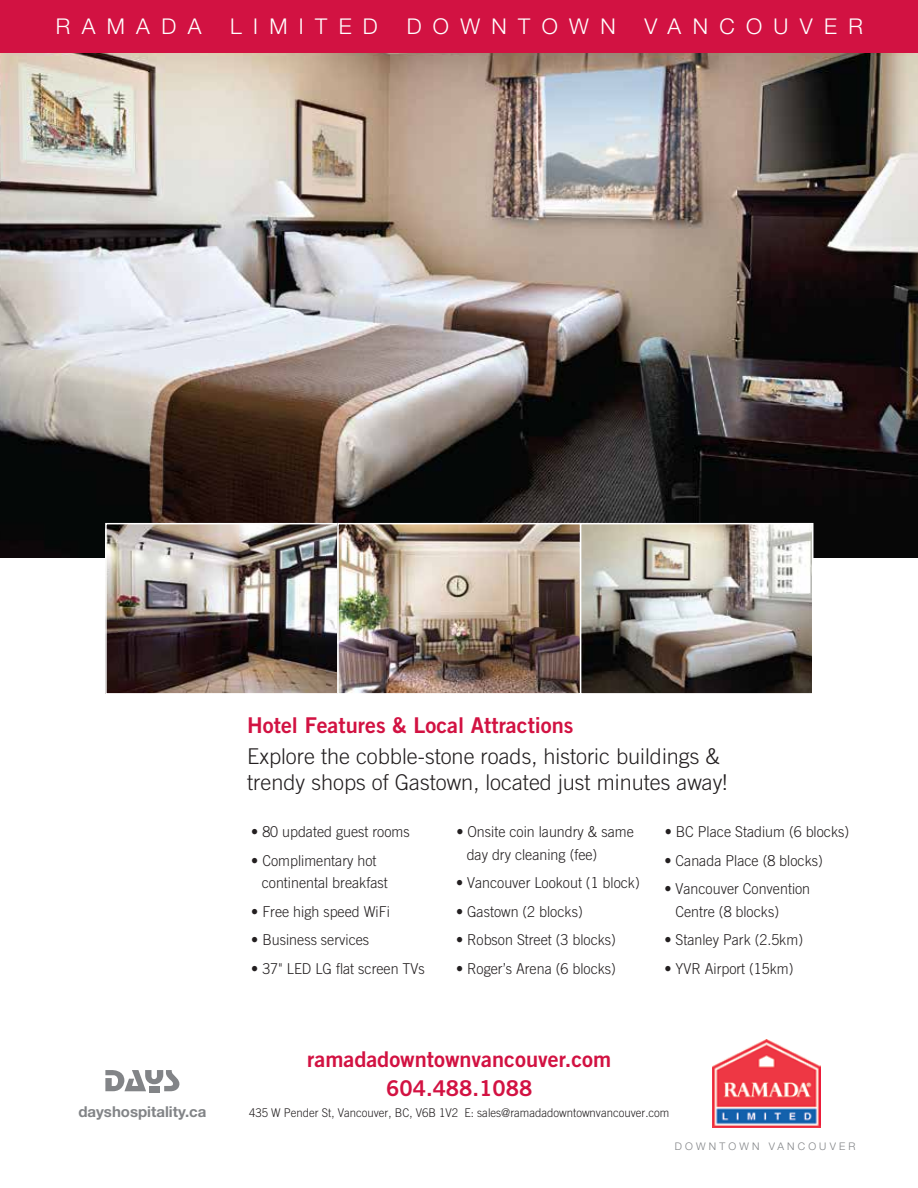
<style>
.page{position:relative;width:918px;height:1188px;background:#fff}
.page>*{position:absolute;margin:0;border:0;box-sizing:border-box;transform-origin:0 0}
.t1{font:300 21.75px/25.5px "Trade Gothic";color:#231f20}
.t2{font:21.75px/28.5px "Trade Gothic Bold Two";color:#d21242;text-align:center}
.t3{font:300 21.75px "Helvetica Neue";letter-spacing:.525em;color:#fff}
.t4{font:300 15px/22.5px "Trade Gothic";color:#231f20;scale:.95 1}
.t5{font:700 15px "Helvetica Neue";color:#828487}
.t6{font:300 12px "Trade Gothic";color:#231f20;scale:.95 1}
.t7{font:300 10.5px "Helvetica Neue";letter-spacing:.3em;color:#828487}
</style>
<div class="page">
<img style="left:0;top:53px;width:917px;height:504px">
<img style="left:108px;top:526px;width:702px;height:165px">
<div style="left:105px;top:523px;width:234px;height:171px;border:2px solid #fff"></div>
<div style="left:337px;top:523px;width:244px;height:171px;border:2px solid #fff"></div>
<div style="left:580px;top:523px;width:233px;height:171px;border:2px solid #fff"></div>
<div style="left:149px;top:1086px;width:10px;height:7px;background:#828487"></div>
<svg style="left:105px;top:1070px;width:74px;height:21px"></svg>
<div style="left:0;top:0;width:917px;height:53px;background:#d21242"></div>
<img style="left:712px;top:1039px;width:108px;height:88px">
<h1 class="t3" style="left:56px;top:13px;width:147px">RAMADA</h1>
<h1 class="t3" style="left:230px;top:13px;width:149px">LIMITED</h1>
<h1 class="t3" style="left:406px;top:13px;width:210px">DOWNTOWN</h1>
<h1 class="t3" style="left:644px;top:13px;width:220px">VANCOUVER</h1>
<h1 class="t2" style="left:247px;top:710px;width:328px">Hotel Features &amp; Local Attractions</h1>
<h1 class="t1" style="left:247px;top:743px;width:481px">Explore the cobble-stone roads, historic buildings &amp; trendy shops of Gastown, located just minutes away!</h1>
<p class="t4" style="left:251px;top:820px;width:168px">• 80 updated guest rooms</p>
<p class="t4" style="left:262px;top:849px;width:134px;text-indent:-11px">• Complimentary hot continental breakfast</p>
<p class="t4" style="left:251px;top:900px;width:147px">• Free high speed WiFi</p>
<p class="t4" style="left:251px;top:928px;width:126px">• Business services</p>
<p class="t4" style="left:251px;top:957px;width:184px">• 37" LED LG flat screen TVs</p>
<p class="t4" style="left:466px;top:820px;width:177px;text-indent:-10px">• Onsite coin laundry &amp; same day dry cleaning (fee)</p>
<p class="t4" style="left:456px;top:871px;width:195px">• Vancouver Lookout (1 block)</p>
<p class="t4" style="left:456px;top:900px;width:135px">• Gastown (2 blocks)</p>
<p class="t4" style="left:456px;top:928px;width:170px">• Robson Street (3 blocks)</p>
<p class="t4" style="left:456px;top:957px;width:170px">• Roger’s Arena (6 blocks)</p>
<p class="t4" style="left:664px;top:820px;width:196px">• BC Place Stadium (6 blocks)</p>
<p class="t4" style="left:664px;top:849px;width:168px">• Canada Place (8 blocks)</p>
<p class="t4" style="left:675px;top:877px;width:143px;text-indent:-11px">• Vancouver Convention<br>Centre (8 blocks)</p>
<p class="t4" style="left:664px;top:928px;width:147px">• Stanley Park (2.5km)</p>
<p class="t4" style="left:664px;top:957px;width:137px">• YVR Airport (15km)</p>
<h1 class="t2" style="left:307px;top:1044px;width:305px">ramadadowntownvancouver.com<br>604.488.1088</h1>
<p class="t5" style="left:78px;top:1102px;width:130px">dayshospitality.ca</p>
<p class="t6" style="left:249px;top:1105px;width:444px">435 W Pender St, Vancouver, BC, V6B 1V2 E: sales@ramadadowntownvancouver.com</p>
<p class="t7" style="left:675px;top:1139px;width:182px">DOWNTOWN VANCOUVER</p>
</div>
